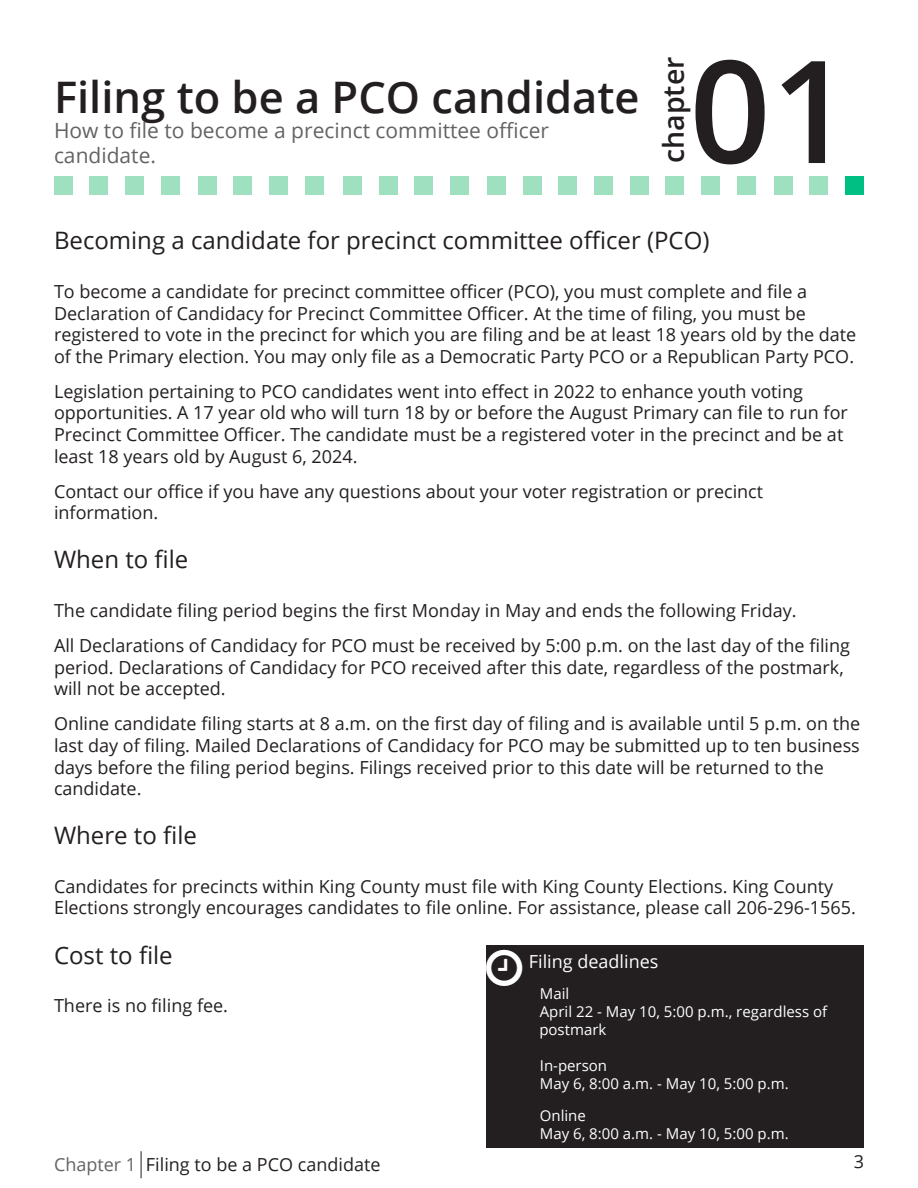
<style>
.page{position:relative;width:918px;height:1188px;background:#fff}
.page>*{position:absolute;margin:0;border:0;box-sizing:border-box;transform-origin:0 0}
.Chapter_Header{font:600 142.5px "Open Sans";color:#231f20}
.Chapter_Header-2{font:600 43.5px "Open Sans";color:#231f20}
.t1{font:600 28.5px "Open Sans";color:#231f20}
.Section_Header{font:24px "Open Sans";color:#231f20}
.Chapter_description{font:21px/25.2px "Open Sans";color:#636366}
.Section_text{font:18px/21.6px "Open Sans";color:#231f20}
.Header_footer{font:18px "Open Sans";color:#231f20}
.Box_header_-_white{font:18px "Open Sans";color:#fff}
.Box_text-_white{font:15px/18px "Open Sans";color:#fff}
.Box_header_-_white-2{font:15px/18px "Open Sans";color:#fff}
.s1{color:#636366}
</style>
<div class="page">
<div style="left:125px;top:176px;width:19px;height:19px;background:#9fe0c0"></div>
<div style="left:161px;top:176px;width:18px;height:19px;background:#9fe0c0"></div>
<div style="left:198px;top:176px;width:18px;height:19px;background:#9fe0c0"></div>
<div style="left:234px;top:176px;width:18px;height:19px;background:#9fe0c0"></div>
<div style="left:269px;top:176px;width:19px;height:19px;background:#9fe0c0"></div>
<div style="left:305px;top:176px;width:18px;height:19px;background:#9fe0c0"></div>
<div style="left:343px;top:176px;width:19px;height:19px;background:#9fe0c0"></div>
<div style="left:379px;top:176px;width:18px;height:19px;background:#9fe0c0"></div>
<div style="left:415px;top:176px;width:18px;height:19px;background:#9fe0c0"></div>
<div style="left:450px;top:176px;width:19px;height:19px;background:#9fe0c0"></div>
<div style="left:487px;top:176px;width:19px;height:19px;background:#9fe0c0"></div>
<div style="left:523px;top:176px;width:18px;height:19px;background:#9fe0c0"></div>
<div style="left:559px;top:176px;width:18px;height:19px;background:#9fe0c0"></div>
<div style="left:594px;top:176px;width:19px;height:19px;background:#9fe0c0"></div>
<div style="left:630px;top:176px;width:18px;height:19px;background:#9fe0c0"></div>
<div style="left:666px;top:176px;width:18px;height:19px;background:#9fe0c0"></div>
<div style="left:701px;top:176px;width:19px;height:19px;background:#9fe0c0"></div>
<div style="left:737px;top:176px;width:18px;height:19px;background:#9fe0c0"></div>
<div style="left:774px;top:176px;width:18px;height:19px;background:#9fe0c0"></div>
<div style="left:486px;top:945px;width:378px;height:203px;background:#231f20"></div>
<div style="left:810px;top:176px;width:18px;height:19px;background:#9fe0c0"></div>
<div style="left:845px;top:176px;width:19px;height:19px;background:#00bf83"></div>
<div style="left:54px;top:176px;width:18px;height:19px;background:#9fe0c0"></div>
<div style="left:90px;top:176px;width:18px;height:19px;background:#9fe0c0"></div>
<svg style="left:141px;top:1151px;width:1px;height:27px"></svg>
<p class="Chapter_Header-2" style="left:54px;top:67px;width:587px">Filing to be a PCO candidate</p>
<p class="Chapter_description" style="left:54px;top:117px;width:497px">How to file to become a precinct committee officer candidate.</p>
<h3 class="t1" style="left:654px;top:163px;width:108px;rotate:-90deg">chapter</h3>
<p class="Chapter_Header" style="left:689px;top:14px;width:164px">01</p>
<p class="Section_Header" style="left:54px;top:224px;width:657px">Becoming a candidate for precinct committee officer (PCO)</p>
<p class="Section_text" style="left:54px;top:280px;width:804px">To become a candidate for precinct committee officer (PCO), you must complete and file a Declaration of Candidacy for Precinct Committee Officer. At the time of filing, you must be registered to vote in the precinct for which you are filing and be at least 18 years old by the date of the Primary election. You may only file as a Democratic Party PCO or a Republican Party PCO.</p>
<p class="Section_text" style="left:54px;top:380px;width:795px">Legislation pertaining to PCO candidates went into effect in 2022 to enhance youth voting opportunities. A 17 year old who will turn 18 by or before the August Primary can file to run for Precinct Committee Officer. The candidate must be a registered voter in the precinct and be at least 18 years old by August 6, 2024.</p>
<p class="Section_text" style="left:54px;top:480px;width:711px">Contact our office if you have any questions about your voter registration or precinct information.</p>
<p class="Section_Header" style="left:54px;top:543px;width:136px">When to file</p>
<p class="Section_text" style="left:54px;top:599px;width:744px">The candidate filing period begins the first Monday in May and ends the following Friday.</p>
<p class="Section_text" style="left:54px;top:634px;width:798px">All Declarations of Candidacy for PCO must be received by 5:00 p.m. on the last day of the filing period. Declarations of Candidacy for PCO received after this date, regardless of the postmark, will not be accepted.</p>
<p class="Section_text" style="left:54px;top:713px;width:808px">Online candidate filing starts at 8 a.m. on the first day of filing and is available until 5 p.m. on the last day of filing. Mailed Declarations of Candidacy for PCO may be submitted up to ten business days before the filing period begins. Filings received prior to this date will be returned to the candidate.</p>
<p class="Section_Header" style="left:54px;top:819px;width:144px">Where to file</p>
<p class="Section_text" style="left:54px;top:875px;width:803px">Candidates for precincts within King County must file with King County Elections. King County<br>Elections strongly encourages candidates to file online. For assistance, please call 206-296-1565.</p>
<p class="Section_Header" style="left:54px;top:938px;width:120px">Cost to file</p>
<p class="Section_text" style="left:54px;top:994px;width:176px">There is no filing fee.</p>
<p class="Box_header_-_white" style="left:529px;top:949px;width:131px">Filing deadlines</p>
<p class="Box_header_-_white-2" style="left:540px;top:984px;width:31px">Mail</p>
<p class="Box_header_-_white-2" style="left:539px;top:1002px;width:289px">April 22 - May 10, 5:00 p.m., regardless of postmark</p>
<p class="Box_text-_white" style="left:540px;top:1056px;width:250px">In-person<br>May 6, 8:00 a.m. - May 10, 5:00 p.m.</p>
<p class="Box_text-_white" style="left:540px;top:1106px;width:250px">Online<br>May 6, 8:00 a.m. - May 10, 5:00 p.m.</p>
<p class="Header_footer" style="left:54px;top:1152px;width:328px"><span class="s1">Chapter 1</span> Filing to be a PCO candidate</p>
<p class="Section_text" style="left:854px;top:1150px;width:12px">3</p>
</div>
